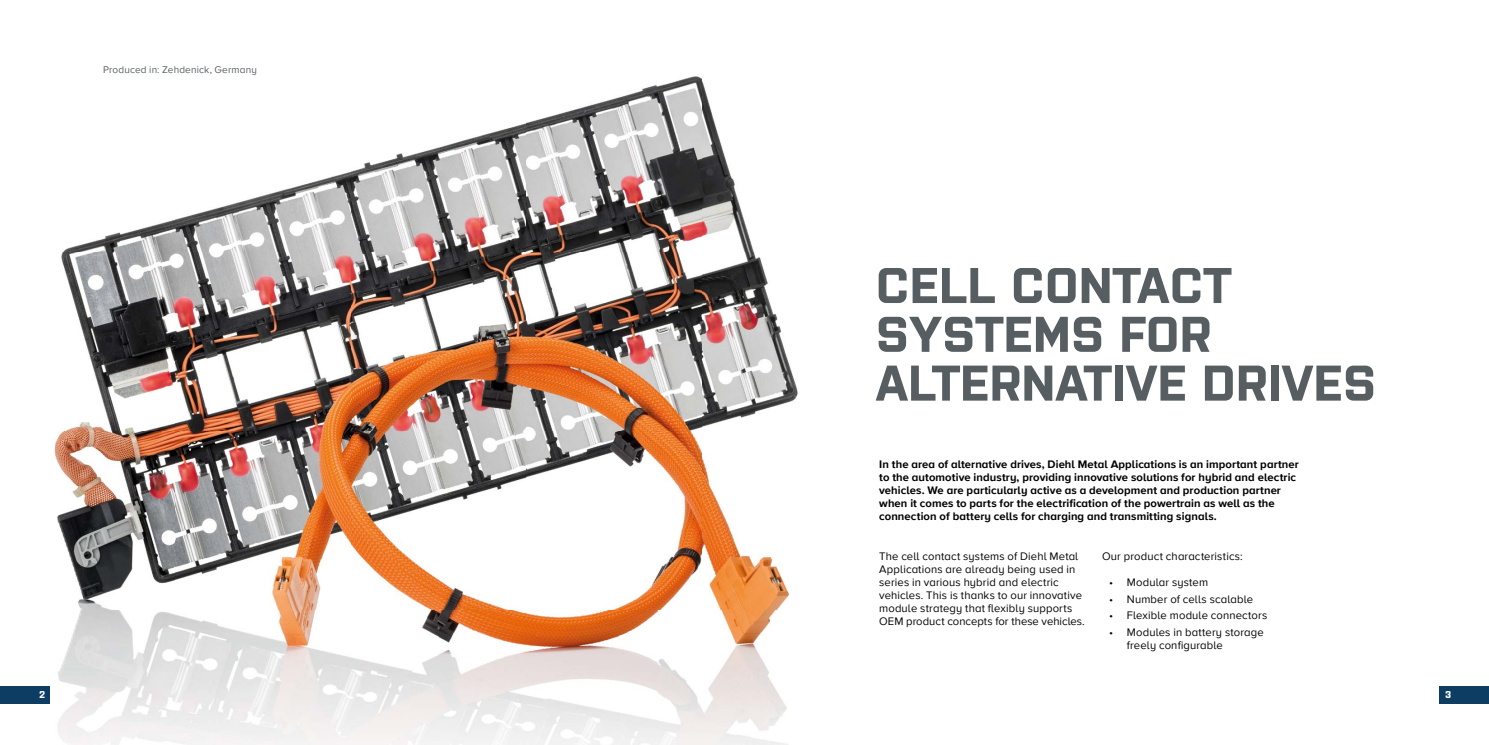
<style>
.page{position:relative;width:1489px;height:745px;background:#fff}
.page>*{position:absolute;margin:0;border:0;box-sizing:border-box;transform-origin:0 0}
.t1{font:700 50px/48.8px "Purista";color:#575e62}
.t2{font:11.25px/13.1px "Proxima Nova A";letter-spacing:.01em;color:#000}
.t3{font:700 11.25px/13.1px "Proxima Nova A";letter-spacing:.01em;color:#000}
.t4{font:10px "Proxima Nova A";letter-spacing:.015em;color:#575e62}
.t5{font:700 10px "Purista";color:#fff}
</style>
<div class="page">
<img style="left:0;top:76px;width:798px;height:668px">
<div style="left:0;top:685px;width:50px;height:18px;background:#0d3d62"></div>
<div style="left:1439px;top:685px;width:49px;height:18px;background:#0d3d62"></div>
<p class="t4" style="left:103px;top:63px;width:155px">Produced in: Zehdenick, Germany</p>
<h1 class="t1" style="left:875px;top:256px;width:502px">CELL CONTACT<br>SYSTEMS FOR<br>ALTERNATIVE DRIVES</h1>
<p class="t3" style="left:879px;top:457px;width:421px">In the area of alternative drives, Diehl Metal Applications is an important partner to the automotive industry, providing innovative solutions for hybrid and electric vehicles. We are particularly active as a development and production partner when it comes to parts for the electrification of the powertrain as well as the connection of battery cells for charging and transmitting signals.</p>
<p class="t2" style="left:879px;top:548px;width:207px">The cell contact systems of Diehl Metal Applications are already being used in series in various hybrid and electric vehicles. This is thanks to our innovative module strategy that flexibly supports OEM product concepts for these vehicles.</p>
<p class="t2" style="left:1102px;top:548px;width:142px">Our product characteristics:</p>
<p class="t2" style="left:1109px;top:574px;width:100px">• Modular system</p>
<p class="t2" style="left:1109px;top:591px;width:145px">• Number of cells scalable</p>
<p class="t2" style="left:1109px;top:608px;width:160px">• Flexible module connectors</p>
<p class="t2" style="left:1126px;top:624px;width:138px;text-indent:-18px">• Modules in battery storage freely configurable</p>
<p class="t5" style="left:39px;top:686px;width:8px">2</p>
<p class="t5" style="left:1444px;top:686px;width:8px">3</p>
</div>
